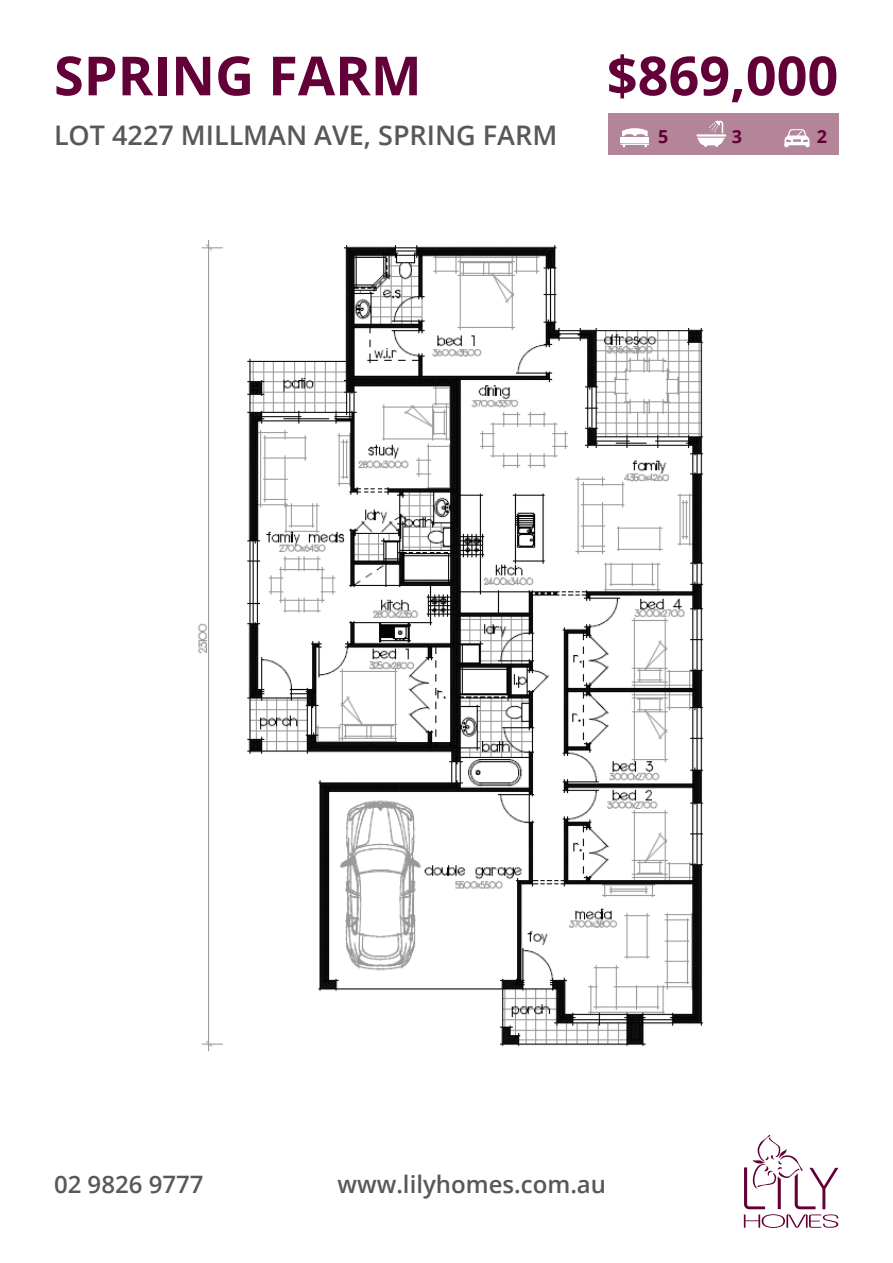
<style>
.page{position:relative;width:893px;height:1263px;background:#fff}
.page>*{position:absolute;margin:0;border:0;box-sizing:border-box;transform-origin:0 0}
.t1{font:700 54px "Open Sans";color:#620037}
.t2{font:600 27px "Open Sans";color:#57585a}
.t3{font:600 24px "Open Sans";color:#57585a}
.t4{font:700 18px "Open Sans";color:#620037}
</style>
<div class="page">
<img style="left:198px;top:239px;width:506px;height:812px">
<svg style="left:744px;top:1135px;width:94px;height:93px"></svg>
<div style="left:608px;top:113px;width:231px;height:41px;background:#b48498"></div>
<svg style="left:622px;top:128px;width:26px;height:8px"></svg>
<div style="left:621px;top:137px;width:28px;height:6px;background:#fff"></div>
<svg style="left:621px;top:144px;width:28px;height:3px"></svg>
<hr style="left:696px;top:134px;width:30px;height:3px;background:#fff">
<svg style="left:697px;top:121px;width:28px;height:26px"></svg>
<svg style="left:784px;top:129px;width:26px;height:18px"></svg>
<h1 class="t1" style="left:54px;top:38px;width:369px">SPRING FARM</h1>
<h1 class="t1" style="left:607px;top:38px;width:233px">$869,000</h1>
<p class="t2" style="left:54px;top:116px;width:505px">LOT 4227 MILLMAN AVE, SPRING FARM</p>
<p class="t4" style="left:658px;top:124px;width:12px">5</p>
<p class="t4" style="left:732px;top:124px;width:12px">3</p>
<p class="t4" style="left:817px;top:124px;width:12px">2</p>
<p class="t3" style="left:54px;top:1168px;width:151px">02 9826 9777</p>
<p class="t3" style="left:338px;top:1168px;width:270px">www.lilyhomes.com.au</p>
</div>
